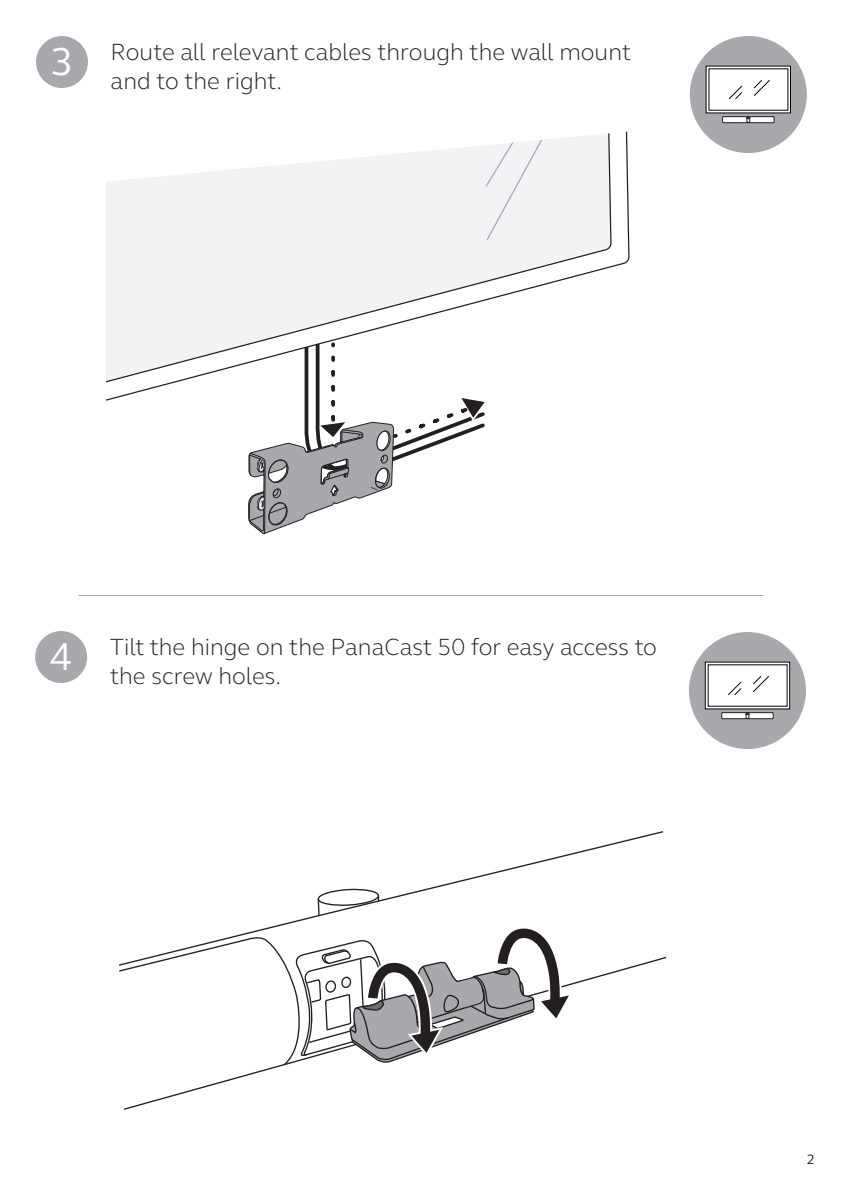
<style>
.page{position:relative;width:842px;height:1191px;background:#fff}
.page>*{position:absolute;margin:0;border:0;box-sizing:border-box;transform-origin:0 0}
.t1{font:40px "GN Elliot";color:#fff}
.t2{font:300 24px/28.8px "GN Elliot";color:#231f20}
.t3{font:14px "GN Elliot";color:#231f20}
</style>
<div class="page">
<div style="left:36px;top:36px;width:52px;height:52px;background:#a8a9ad;border-radius:50%"></div>
<div style="left:690px;top:36px;width:117px;height:117px;background:#a8a9ad;border-radius:50%"></div>
<svg style="left:708px;top:68px;width:81px;height:43px"></svg>
<div style="left:709px;top:69px;width:79px;height:41px;background:#fff"></div>
<svg style="left:753px;top:80px;width:17px;height:16px"></svg>
<svg style="left:728px;top:85px;width:15px;height:14px"></svg>
<svg style="left:722px;top:116px;width:52px;height:8px"></svg>
<svg style="left:106px;top:133px;width:505px;height:268px"></svg>
<svg style="left:106px;top:133px;width:5px;height:18px"></svg>
<svg style="left:484px;top:133px;width:65px;height:109px"></svg>
<svg style="left:248px;top:315px;width:240px;height:219px"></svg>
<div style="left:35px;top:631px;width:52px;height:52px;background:#a8a9ad;border-radius:50%"></div>
<svg style="left:238px;top:831px;width:429px;height:154px"></svg>
<svg style="left:317px;top:887px;width:63px;height:30px"></svg>
<svg style="left:119px;top:935px;width:173px;height:175px"></svg>
<svg style="left:292px;top:926px;width:281px;height:137px"></svg>
<div style="left:689px;top:632px;width:117px;height:117px;background:#a8a9ad;border-radius:50%"></div>
<svg style="left:707px;top:664px;width:81px;height:43px"></svg>
<div style="left:705px;top:662px;width:85px;height:47px;border:1px solid #050504"></div>
<div style="left:708px;top:665px;width:79px;height:41px;background:#fff"></div>
<svg style="left:753px;top:676px;width:16px;height:16px"></svg>
<svg style="left:728px;top:681px;width:14px;height:14px"></svg>
<svg style="left:721px;top:712px;width:53px;height:7px"></svg>
<hr style="left:79px;top:595px;width:684px;height:1px;background:#a8a9ad">
<p class="t1" style="left:50px;top:35px;width:25px">3</p>
<p class="t2" style="left:111px;top:36px;width:522px">Route all relevant cables through the wall mount and to the right.</p>
<p class="t1" style="left:50px;top:630px;width:25px">4</p>
<p class="t2" style="left:110px;top:631px;width:549px">Tilt the hinge on the PanaCast 50 for easy access to the screw holes.</p>
<p class="t3" style="left:807px;top:1150px;width:10px">2</p>
</div>
